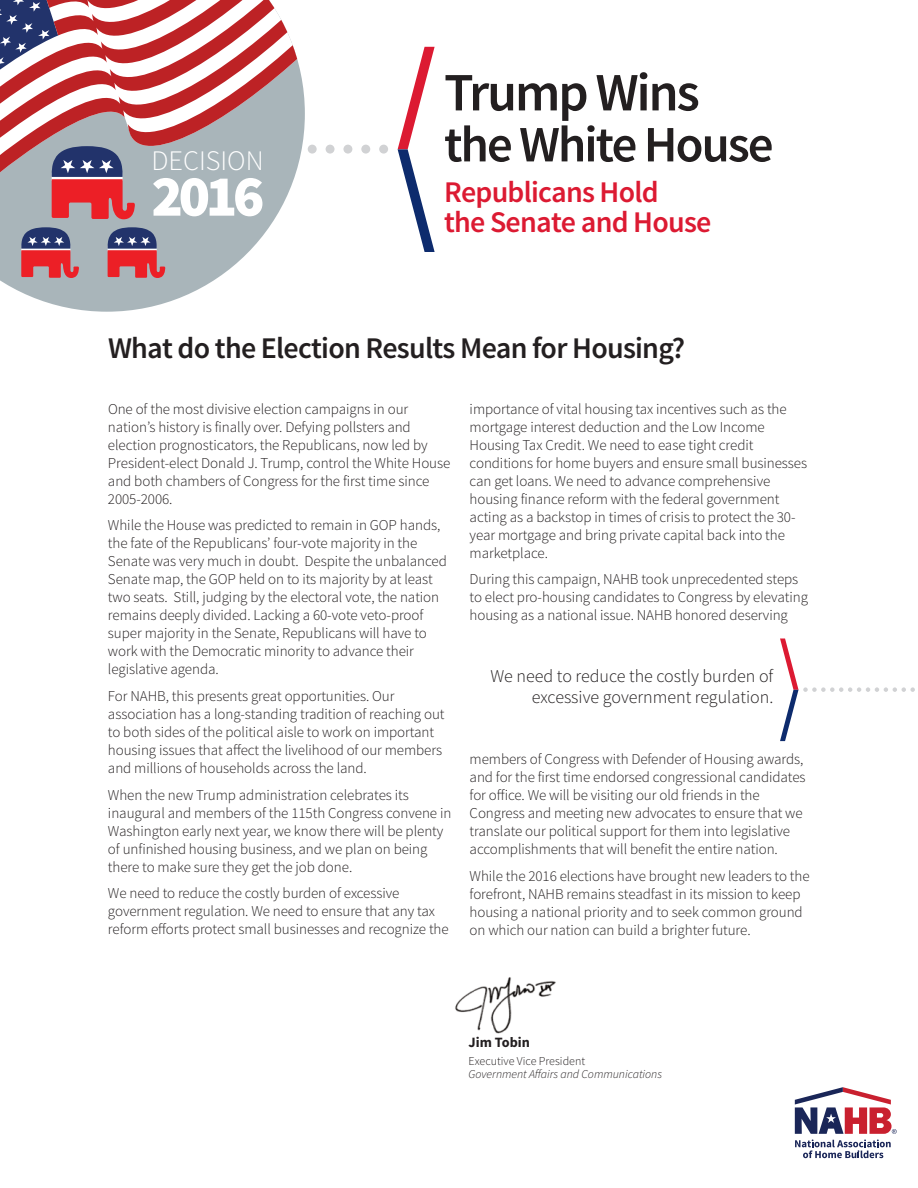
<style>
.page{position:relative;width:918px;height:1188px;background:#fff}
.page>*{position:absolute;margin:0;border:0;box-sizing:border-box;transform-origin:0 0}
.t1{font:900 58.35px "Source Sans Pro";color:#fff}
.t2{font:600 54px "Source Sans Pro";letter-spacing:-.04em;color:#231f20}
.t3{font:600 51px "Source Sans Pro";letter-spacing:-.04em;color:#231f20}
.t4{font:600 30px "Source Sans Pro";letter-spacing:-.025em;color:#231f20}
.t5{font:600 30px/30px "Source Sans Pro";letter-spacing:-.025em;color:#dc1a32}
.t6{font:300 28.2px "Source Sans Pro";color:#fff}
.t7{font:300 18px/21px "Source Sans Pro";color:#231f20;text-align:right}
.t8{font:300 15px/18px "Source Sans Pro";letter-spacing:-.005em;color:#231f20}
.t9{font:700 14.25px "Source Sans Pro";color:#231f20}
.t10{font:italic 300 12px "Source Sans Pro";color:#231f20}
.t11{font:300 12px "Source Sans Pro";color:#231f20}
</style>
<div class="page">
<svg style="left:398px;top:47px;width:37px;height:205px"></svg>
<div style="left:361px;top:145px;width:9px;height:9px;background:#d1d2d4;border-radius:50%"></div>
<div style="left:343px;top:145px;width:9px;height:9px;background:#d1d2d4;border-radius:50%"></div>
<div style="left:379px;top:145px;width:9px;height:9px;background:#d1d2d4;border-radius:50%"></div>
<div style="left:326px;top:145px;width:9px;height:9px;background:#d1d2d4;border-radius:50%"></div>
<div style="left:308px;top:145px;width:9px;height:9px;background:#d1d2d4;border-radius:50%"></div>
<svg style="left:795px;top:1140px;width:96px;height:18px"></svg>
<svg style="left:795px;top:1087px;width:102px;height:47px"></svg>
<img style="left:455px;top:977px;width:101px;height:57px">
<svg style="left:780px;top:639px;width:135px;height:102px"></svg>
<svg style="left:0;top:219px;width:275px;height:93px;fill:#a9b5ba"></svg>
<svg style="left:0;top:0;width:305px;height:219px"></svg>
<svg style="left:21px;top:227px;width:58px;height:51px;background:#a3596d"></svg>
<svg style="left:108px;top:227px;width:57px;height:51px;background:#a3586c"></svg>
<h3 class="t6" style="left:151px;top:150px;width:114px">DECISION</h3>
<h1 class="t1" style="left:151px;top:175px;width:114px">2016</h1>
<h2 class="t2" style="left:444px;top:72px;width:257px">Trump Wins</h2>
<h3 class="t3" style="left:444px;top:125px;width:331px">the White House</h3>
<h3 class="t5" style="left:444px;top:179px;width:269px">Republicans Hold<br>the Senate and House</h3>
<h3 class="t4" style="left:108px;top:336px;width:579px">What do the Election Results Mean for Housing?</h3>
<p class="t8" style="left:108px;top:401px;width:344px">One of the most divisive election campaigns in our nation’s history is finally over. Defying pollsters and election prognosticators, the Republicans, now led by President-elect Donald J. Trump, control the White House and both chambers of Congress for the first time since 2005-2006.</p>
<p class="t8" style="left:108px;top:518px;width:340px">While the House was predicted to remain in GOP hands, the fate of the Republicans’ four-vote majority in the Senate was very much in doubt. Despite the unbalanced Senate map, the GOP held on to its majority by at least two seats. Still, judging by the electoral vote, the nation remains deeply divided. Lacking a 60-vote veto-proof super majority in the Senate, Republicans will have to work with the Democratic minority to advance their legislative agenda.</p>
<p class="t8" style="left:108px;top:688px;width:338px">For NAHB, this presents great opportunities. Our association has a long-standing tradition of reaching out to both sides of the political aisle to work on important housing issues that affect the livelihood of our members and millions of households across the land.</p>
<p class="t8" style="left:108px;top:787px;width:345px">When the new Trump administration celebrates its inaugural and members of the 115th Congress convene in Washington early next year, we know there will be plenty of unfinished housing business, and we plan on being there to make sure they get the job done.</p>
<p class="t8" style="left:108px;top:886px;width:342px">We need to reduce the costly burden of excessive government regulation. We need to ensure that any tax reform efforts protect small businesses and recognize the</p>
<p class="t8" style="left:470px;top:401px;width:339px">importance of vital housing tax incentives such as the mortgage interest deduction and the Low Income Housing Tax Credit. We need to ease tight credit conditions for home buyers and ensure small businesses can get loans. We need to advance comprehensive housing finance reform with the federal government acting as a backstop in times of crisis to protect the 30- year mortgage and bring private capital back into the marketplace.</p>
<p class="t8" style="left:470px;top:572px;width:340px">During this campaign, NAHB took unprecedented steps to elect pro-housing candidates to Congress by elevating housing as a national issue. NAHB honored deserving</p>
<p class="t7" style="left:490px;top:667px;width:284px">We need to reduce the costly burden of excessive government regulation.</p>
<p class="t8" style="left:470px;top:752px;width:338px">members of Congress with Defender of Housing awards, and for the first time endorsed congressional candidates for office. We will be visiting our old friends in the Congress and meeting new advocates to ensure that we translate our political support for them into legislative accomplishments that will benefit the entire nation.</p>
<p class="t8" style="left:470px;top:868px;width:342px">While the 2016 elections have brought new leaders to the forefront, NAHB remains steadfast in its mission to keep housing a national priority and to seek common ground on which our nation can build a brighter future.</p>
<p class="t9" style="left:469px;top:1037px;width:63px">Jim Tobin</p>
<p class="t11" style="left:469px;top:1056px;width:118px">Executive Vice President</p>
<p class="t10" style="left:469px;top:1070px;width:195px">Government Affairs and Communications</p>
</div>
